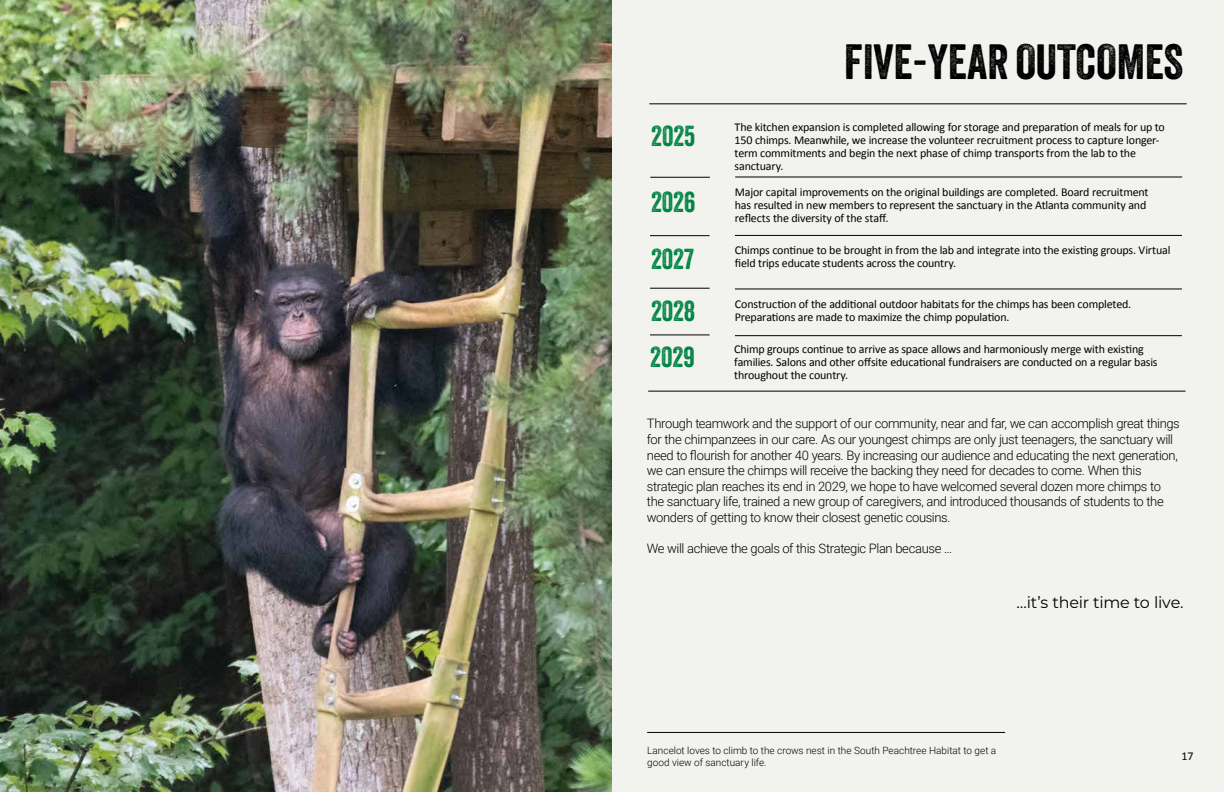
<style>
.page{position:relative;width:1224px;height:792px;background:#fff}
.page>*{position:absolute;margin:0;border:0;box-sizing:border-box;transform-origin:0 0}
.t1{font:48px "Veneer";color:#000}
.t2{font:28px "Veneer";letter-spacing:-.01em;color:#008443}
.t3{font:16px "Montserrat";letter-spacing:-.02em;color:#000}
.t4{font:300 13px/15.6px "Roboto";letter-spacing:-.03em;color:#000}
.t5{font:12px/13px "Calibri";letter-spacing:-.015em;color:#000}
.t6{font:300 10px/12px "Roboto";color:#000}
</style>
<div class="page">
<div style="left:610px;top:0;width:614px;height:792px;background:#f2f3ef"></div>
<hr style="left:648px;top:391px;width:538px;height:1px;background:#000">
<hr style="left:647px;top:732px;width:358px;height:1px;background:#000">
<img style="left:0;top:0;width:612px;height:792px">
<hr style="left:649px;top:104px;width:538px;height:1px;background:#000">
<hr style="left:735px;top:235px;width:447px;height:1px;background:#000">
<hr style="left:650px;top:235px;width:60px;height:1px;background:#000">
<hr style="left:735px;top:289px;width:447px;height:1px;background:#000">
<hr style="left:650px;top:288px;width:60px;height:1px;background:#000">
<hr style="left:735px;top:335px;width:447px;height:1px;background:#000">
<hr style="left:650px;top:335px;width:60px;height:1px;background:#000">
<hr style="left:735px;top:177px;width:447px;height:1px;background:#000">
<hr style="left:650px;top:177px;width:60px;height:1px;background:#000">
<h1 class="t1" style="left:844px;top:44px;width:341px">FIVE-YEAR OUTCOMES</h1>
<h2 class="t2" style="left:651px;top:125px;width:45px">2025</h2>
<p class="t5" style="left:735px;top:120px;width:432px">The kitchen expansion is completed allowing for storage and preparation of meals for up to 150 chimps. Meanwhile, we increase the volunteer recruitment process to capture longer&shy;term commitments and begin the next phase of chimp transports from the lab to the sanctuary.</p>
<h2 class="t2" style="left:651px;top:191px;width:46px">2026</h2>
<p class="t5" style="left:735px;top:186px;width:415px">Major capital improvements on the original buildings are completed. Board recruitment has resulted in new members to represent the sanctuary in the Atlanta community and reflects the diversity of the staff.</p>
<p class="t5" style="left:735px;top:243px;width:437px">Chimps continue to be brought in from the lab and integrate into the existing groups. Virtual</p>
<h2 class="t2" style="left:651px;top:248px;width:45px">2027</h2>
<p class="t5" style="left:735px;top:256px;width:223px">field trips educate students across the country.</p>
<p class="t5" style="left:735px;top:297px;width:398px">Construction of the additional outdoor habitats for the chimps has been completed.</p>
<h2 class="t2" style="left:651px;top:301px;width:45px">2028</h2>
<p class="t5" style="left:735px;top:310px;width:276px">Preparations are made to maximize the chimp population.</p>
<p class="t5" style="left:734px;top:342px;width:425px">Chimp groups continue to arrive as space allows and harmoniously merge with existing families. Salons and other offsite educational fundraisers are conducted on a regular basis throughout the country.</p>
<h2 class="t2" style="left:650px;top:346px;width:46px">2029</h2>
<p class="t4" style="left:647px;top:415px;width:534px">Through teamwork and the support of our community, near and far, we can accomplish great things for the chimpanzees in our care. As our youngest chimps are only just teenagers, the sanctuary will need to flourish for another 40 years. By increasing our audience and educating the next generation, we can ensure the chimps will receive the backing they need for decades to come. When this strategic plan reaches its end in 2029, we hope to have welcomed several dozen more chimps to the sanctuary life, trained a new group of caregivers, and introduced thousands of students to the wonders of getting to know their closest genetic cousins.</p>
<p class="t4" style="left:647px;top:541px;width:307px">We will achieve the goals of this Strategic Plan because ...</p>
<h3 class="t3" style="left:1017px;top:596px;width:169px">…it’s their time to live.</h3>
<p class="t6" style="left:647px;top:745px;width:351px">Lancelot loves to climb to the crows nest in the South Peachtree Habitat to get a good view of sanctuary life.</p>
<p class="t5" style="left:1181px;top:751px;width:14px">17</p>
</div>
